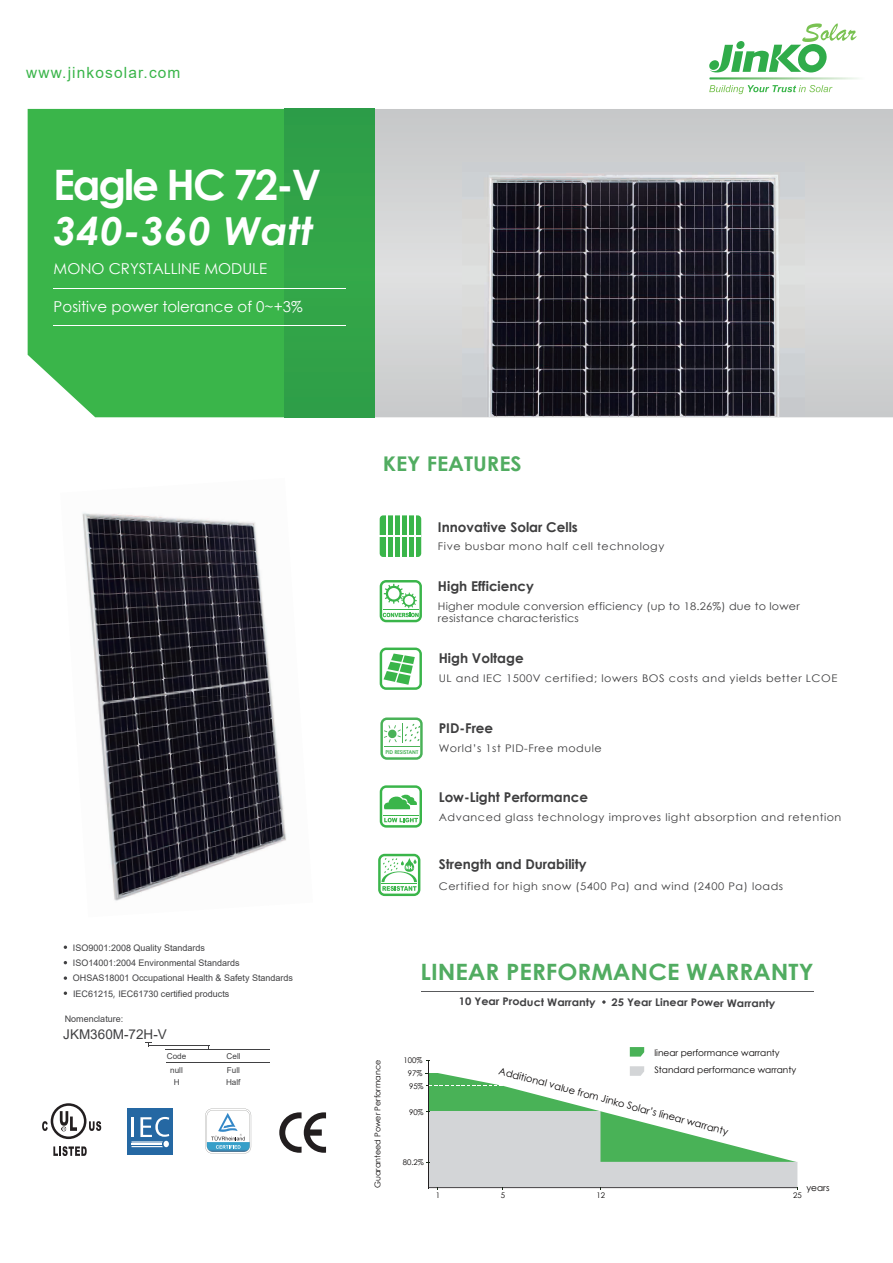
<style>
.page{position:relative;width:893px;height:1263px;background:#fff}
.page>*{position:absolute;margin:0;border:0;box-sizing:border-box;transform-origin:0 0}
.t1{font:700 42px "Century Gothic";letter-spacing:-.05em;color:#fff}
.t2{font:italic 700 38.55px "Century Gothic";letter-spacing:.01em;color:#fff;scale:1.06 1}
.t3{font:700 22.5px "Century Gothic";color:#51ac61;scale:1.06 1}
.t4{font:700 20.25px "Century Gothic";color:#51ac61;scale:1.06 1}
.t5{font:15.45px "Arial";letter-spacing:.075em;color:#3ab54a}
.t6{font:15px "Century Gothic";color:#fff}
.t7{font:700 13.5px "Century Gothic";color:#3e3e3f}
.t8{font:13.5px "Arial";color:#414143}
.t9{font:10.5px "Century Gothic";letter-spacing:.05em;color:#3e3e3f;scale:1.06 1}
.t10{font:10.5px/12.6px "Century Gothic";letter-spacing:.02em;color:#3e3e3f;scale:1.06 1}
.t11{font:700 10.5px "Century Gothic";letter-spacing:-.005em;color:#414143;scale:1.06 1}
.t12{font:9.9px "Century Gothic";color:#070404}
.t13{font:9px/15px "Arial";color:#414143}
.t14{font:9px "Century Gothic";color:#070404}
.t15{font:8.1px "Arial";color:#414143}
.t16{font:7.95px "Century Gothic";color:#070404}
.t17{font:7.8px "Century Gothic";color:#070404}
.t18{font:700 5.25px "Century Gothic";letter-spacing:-.025em;color:#49b257}
.s1{font-family:"Microsoft Ya Hei";font-size:9.75px;color:#595c5f}
</style>
<div class="page">
<svg style="left:374px;top:109px;width:519px;height:308px;background:#ced1d0"></svg>
<div style="left:28px;top:109px;width:256px;height:308px;background:#3ab54a"></div>
<div style="left:284px;top:109px;width:90px;height:308px;background:#31a348"></div>
<svg style="left:709px;top:77px;width:156px;height:3px"></svg>
<svg style="left:709px;top:23px;width:147px;height:50px"></svg>
<svg style="left:709px;top:85px;width:123px;height:9px"></svg>
<hr style="left:53px;top:288px;width:292px;height:1px;background:#fff">
<hr style="left:53px;top:325px;width:292px;height:1px;background:#fff">
<svg style="left:602px;top:1000px;width:4px;height:4px"></svg>
<svg style="left:426px;top:1047px;width:372px;height:143px"></svg>
<hr style="left:422px;top:991px;width:392px;height:1px;background:#595a5c">
<svg style="left:42px;top:1103px;width:59px;height:36px"></svg>
<svg style="left:53px;top:1146px;width:34px;height:10px"></svg>
<svg style="left:279px;top:1112px;width:47px;height:41px"></svg>
<svg style="left:205px;top:1109px;width:46px;height:44px"></svg>
<div style="left:127px;top:1108px;width:46px;height:46px;background:#2568a3"></div>
<svg style="left:131px;top:1117px;width:38px;height:30px"></svg>
<svg style="left:64px;top:991px;width:3px;height:4px"></svg>
<svg style="left:64px;top:945px;width:3px;height:4px"></svg>
<svg style="left:64px;top:976px;width:3px;height:4px"></svg>
<hr style="left:166px;top:1049px;width:104px;height:1px;background:#414143">
<hr style="left:149px;top:1045px;width:61px;height:1px;background:#414143">
<hr style="left:166px;top:1062px;width:103px;height:1px;background:#414143">
<svg style="left:380px;top:580px;width:42px;height:42px"></svg>
<svg style="left:380px;top:785px;width:42px;height:43px"></svg>
<svg style="left:378px;top:854px;width:42px;height:42px"></svg>
<svg style="left:380px;top:515px;width:41px;height:42px"></svg>
<hr style="left:386px;top:515px;width:1px;height:43px;background:#fff">
<hr style="left:393px;top:515px;width:1px;height:43px;background:#fff">
<hr style="left:400px;top:515px;width:1px;height:43px;background:#fff">
<hr style="left:407px;top:515px;width:1px;height:43px;background:#fff">
<hr style="left:414px;top:515px;width:1px;height:43px;background:#fff">
<svg style="left:380px;top:717px;width:43px;height:43px"></svg>
<svg style="left:380px;top:647px;width:42px;height:43px"></svg>
<hr style="left:380px;top:535px;width:41px;height:1px;background:#fff">
<img style="left:462px;top:162px;width:342px;height:254px">
<img style="left:82px;top:512px;width:158px;height:181px">
<img style="left:240px;top:522px;width:46px;height:325px">
<img style="left:97px;top:693px;width:171px;height:208px">
<h3 class="t5" style="left:26px;top:62px;width:156px">www.jinkosolar.com</h3>
<h1 class="t1" style="left:53px;top:153px;width:269px">Eagle HC 72-V</h1>
<h2 class="t2" style="left:53px;top:202px;width:247px">340-360 Watt</h2>
<h3 class="t6" style="left:54px;top:258px;width:215px">MONO CRYSTALLINE MODULE</h3>
<h3 class="t6" style="left:54px;top:296px;width:251px">Positive power tolerance of 0~+3%</h3>
<p class="t13" style="left:73px;top:940px;width:222px">ISO9001:2008 Quality Standards<br>ISO14001:2004 Environmental Standards<br>OHSAS18001 Occupational Health &amp; Safety Standards</p>
<p class="t13" style="left:73px;top:986px;width:158px">IEC61215<span class="s1">,</span> IEC61730 certified products</p>
<p class="t13" style="left:65px;top:1011px;width:60px">Nomenclature:</p>
<p class="t8" style="left:63px;top:1025px;width:105px">JKM360M-72H-V</p>
<p class="t15" style="left:167px;top:1050px;width:21px">Code</p>
<p class="t15" style="left:227px;top:1050px;width:15px">Cell</p>
<p class="t15" style="left:170px;top:1065px;width:14px">null</p>
<p class="t15" style="left:227px;top:1065px;width:15px">Full</p>
<p class="t15" style="left:174px;top:1076px;width:7px">H</p>
<p class="t15" style="left:226px;top:1076px;width:16px">Half</p>
<h3 class="t4" style="left:383px;top:448px;width:133px">KEY FEATURES</h3>
<p class="t7" style="left:438px;top:517px;width:141px">Innovative Solar Cells</p>
<p class="t9" style="left:438px;top:539px;width:215px">Five busbar mono half cell technology</p>
<p class="t7" style="left:438px;top:576px;width:98px">High Efficiency</p>
<p class="t18" style="left:385px;top:748px;width:34px">PID RESISTANT</p>
<p class="t10" style="left:438px;top:599px;width:343px">Higher module conversion efficiency (up to 18.26%) due to lower resistance characteristics</p>
<p class="t7" style="left:439px;top:648px;width:87px">High Voltage</p>
<p class="t9" style="left:439px;top:671px;width:378px">UL and IEC 1500V certified; lowers BOS costs and yields better LCOE</p>
<p class="t7" style="left:439px;top:718px;width:56px">PID-Free</p>
<p class="t9" style="left:439px;top:741px;width:155px">World’s 1st PID-Free module</p>
<p class="t7" style="left:439px;top:787px;width:151px">Low-Light Performance</p>
<p class="t9" style="left:439px;top:810px;width:381px">Advanced glass technology improves light absorption and retention</p>
<p class="t7" style="left:439px;top:854px;width:149px">Strength and Durability</p>
<p class="t9" style="left:439px;top:879px;width:327px">Certified for high snow (5400 Pa) and wind (2400 Pa) loads</p>
<h3 class="t3" style="left:420px;top:955px;width:372px">LINEAR PERFORMANCE WARRANTY</h3>
<p class="t16" style="left:372px;top:1188px;width:130px;rotate:-90deg">Guaranteed Power Performance</p>
<p class="t11" style="left:459px;top:994px;width:131px">10 Year Product Warranty</p>
<p class="t11" style="left:611px;top:995px;width:156px">25 Year Linear Power Warranty</p>
<p class="t17" style="left:403px;top:1055px;width:20px">100%</p>
<p class="t17" style="left:408px;top:1068px;width:16px">97%</p>
<p class="t17" style="left:409px;top:1081px;width:16px">95%</p>
<p class="t17" style="left:409px;top:1106px;width:16px">90%</p>
<p class="t17" style="left:403px;top:1157px;width:23px">80.2%</p>
<p class="t14" style="left:654px;top:1046px;width:127px">linear performance warranty</p>
<p class="t12" style="left:501px;top:1064px;width:238px;rotate:15deg">Additional value from Jinko Solar’s linear warranty</p>
<p class="t14" style="left:654px;top:1064px;width:143px">Standard performance warranty</p>
<p class="t14" style="left:806px;top:1181px;width:25px">years</p>
<p class="t17" style="left:436px;top:1190px;width:6px">1</p>
<p class="t17" style="left:501px;top:1190px;width:6px">5</p>
<p class="t17" style="left:596px;top:1190px;width:10px">12</p>
<p class="t17" style="left:793px;top:1190px;width:10px">25</p>
</div>
